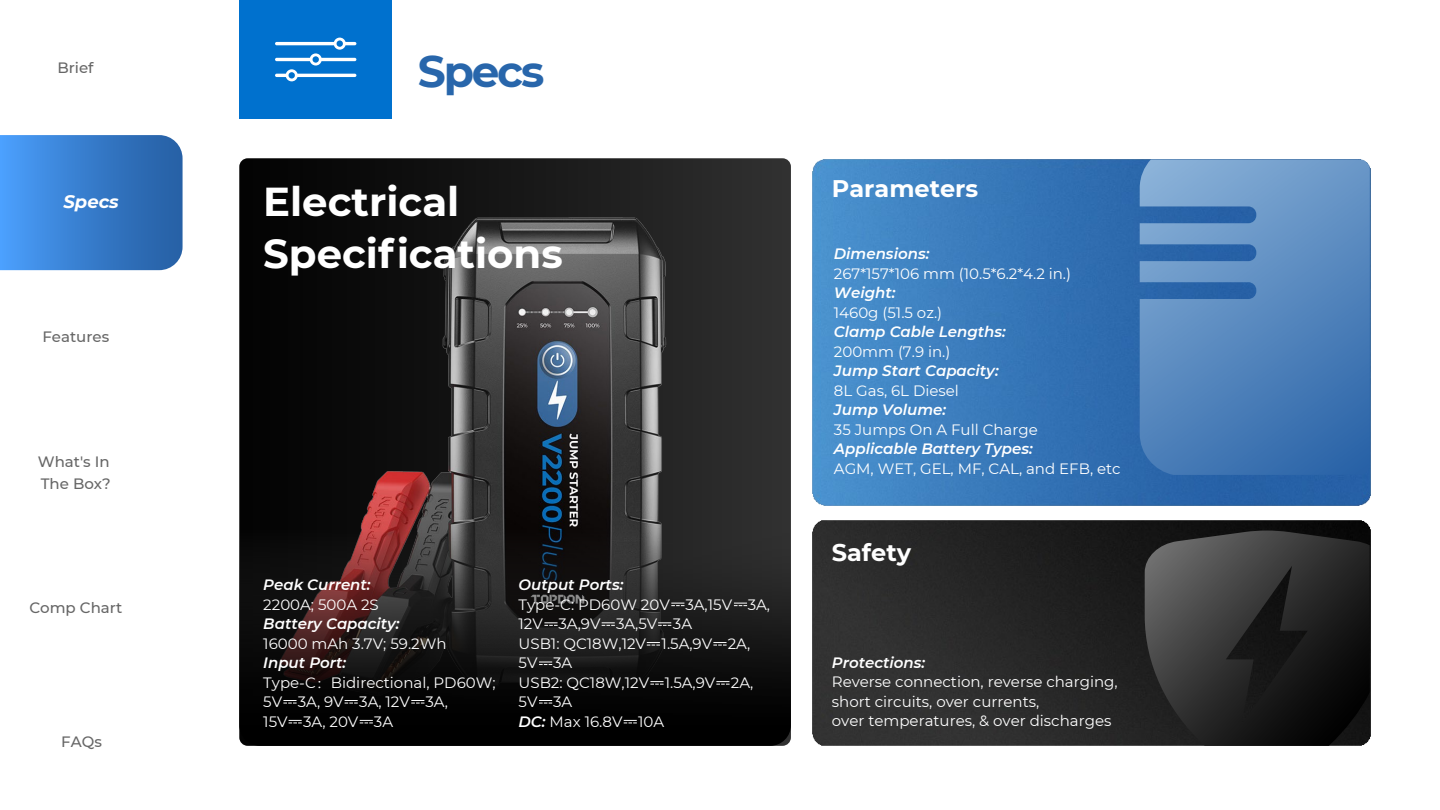
<style>
.page{position:relative;width:1440px;height:810px;background:#fff}
.page>*{position:absolute;margin:0;border:0;box-sizing:border-box;transform-origin:0 0}
.t1{font:700 43.95px "Montserrat";letter-spacing:-.05em;color:#2866ab}
.t2{font:700 40.28px/52.1px "Montserrat";color:#fff}
.t3{font:700 24px "Montserrat";color:#fff}
.t4{font:italic 700 18px "Montserrat";color:#fff}
.t5{font:15px/19.5px "Montserrat";color:#fff}
.t6{font:italic 600 15px "Montserrat";color:#fff}
.t7{font:500 15px/21.6px "Montserrat";color:#666}
.s1{font-weight:600;font-style:italic}
.s2{font-family:"Adobe Song Std";font-weight:300}
</style>
<div class="page">
<svg style="left:0;top:135px;width:183px;height:135px;background:#397ece"></svg>
<div style="left:239px;top:0;width:153px;height:119px;background:#0071ce"></div>
<svg style="left:275px;top:38px;width:81px;height:43px"></svg>
<svg style="left:239px;top:158px;width:546px;height:363px;background:#212121"></svg>
<img style="left:785px;top:158px;width:586px;height:335px">
<img style="left:785px;top:493px;width:586px;height:253px">
<svg style="left:1140px;top:159px;width:230px;height:316px;background:#5485bc"></svg>
<img style="left:239px;top:189px;width:523px;height:332px">
<svg style="left:239px;top:521px;width:552px;height:224px;background:#1b1717"></svg>
<svg style="left:283px;top:700px;width:14px;height:3px"></svg>
<svg style="left:345px;top:700px;width:13px;height:3px"></svg>
<svg style="left:411px;top:700px;width:13px;height:3px"></svg>
<svg style="left:289px;top:720px;width:13px;height:3px"></svg>
<svg style="left:360px;top:720px;width:13px;height:3px"></svg>
<svg style="left:544px;top:622px;width:14px;height:4px"></svg>
<svg style="left:602px;top:622px;width:13px;height:4px"></svg>
<svg style="left:658px;top:622px;width:13px;height:4px"></svg>
<svg style="left:671px;top:602px;width:14px;height:4px"></svg>
<svg style="left:647px;top:642px;width:13px;height:3px"></svg>
<svg style="left:539px;top:661px;width:13px;height:4px"></svg>
<svg style="left:713px;top:642px;width:14px;height:3px"></svg>
<svg style="left:734px;top:602px;width:13px;height:4px"></svg>
<svg style="left:650px;top:681px;width:14px;height:3px"></svg>
<svg style="left:624px;top:720px;width:13px;height:3px"></svg>
<svg style="left:716px;top:681px;width:14px;height:3px"></svg>
<svg style="left:539px;top:700px;width:13px;height:3px"></svg>
<svg style="left:1145px;top:530px;width:225px;height:215px;background:#2b2b2b"></svg>
<p class="t7" style="left:57px;top:56px;width:38px">Brief</p>
<p class="t4" style="left:63px;top:188px;width:57px">Specs</p>
<p class="t7" style="left:42px;top:325px;width:68px">Features</p>
<p class="t7" style="left:38px;top:450px;width:74px">What's In<br>The Box?</p>
<p class="t7" style="left:29px;top:596px;width:94px">Comp Chart</p>
<p class="t7" style="left:61px;top:730px;width:42px">FAQs</p>
<h1 class="t1" style="left:418px;top:40px;width:128px">Specs</h1>
<h2 class="t2" style="left:263px;top:174px;width:301px">Electrical<br>Specifications</h2>
<p class="t6" style="left:263px;top:574px;width:109px">Peak Current:</p>
<p class="t5" style="left:263px;top:594px;width:117px">2200A; 500A 2S</p>
<p class="t6" style="left:263px;top:613px;width:138px">Battery Capacity:</p>
<p class="t5" style="left:263px;top:633px;width:185px">16000 mAh 3.7V; 59.2Wh</p>
<p class="t5" style="left:263px;top:652px;width:234px"><span class="s1">Input Port:<br></span>Type-C<span class="s2">：</span>Bidirectional, PD60W;<br>5V 3A, 9V 3A, 12V 3A,<br>15V 3A, 20V 3A</p>
<p class="t6" style="left:519px;top:574px;width:106px">Output Ports:</p>
<p class="t5" style="left:519px;top:594px;width:253px">Type-C: PD60W 20V 3A,15V 3A,<br>12V 3A,9V 3A,5V 3A<br>USB1: QC18W,12V 1.5A,9V 2A,<br>5V 3A<br>USB2: QC18W,12V 1.5A,9V 2A,<br>5V 3A<br><span class="s1">DC:</span> Max 16.8V 10A</p>
<h3 class="t3" style="left:832px;top:171px;width:148px">Parameters</h3>
<p class="t6" style="left:834px;top:243px;width:97px">Dimensions:</p>
<p class="t5" style="left:834px;top:263px;width:239px">267*157*106 mm (10.5*6.2*4.2 in.)</p>
<p class="t6" style="left:834px;top:282px;width:63px">Weight:</p>
<p class="t5" style="left:834px;top:302px;width:110px">1460g (51.5 oz.)</p>
<p class="t6" style="left:834px;top:321px;width:173px">Clamp Cable Lengths:</p>
<p class="t5" style="left:834px;top:341px;width:118px">200mm (7.9 in.)</p>
<p class="t6" style="left:834px;top:360px;width:166px">Jump Start Capacity:</p>
<p class="t5" style="left:834px;top:380px;width:127px">8L Gas, 6L Diesel</p>
<p class="t6" style="left:834px;top:399px;width:114px">Jump Volume:</p>
<p class="t5" style="left:834px;top:419px;width:205px">35 Jumps On A Full Charge</p>
<p class="t6" style="left:834px;top:438px;width:201px">Applicable Battery Types:</p>
<p class="t5" style="left:834px;top:458px;width:288px">AGM, WET, GEL, MF, CAL, and EFB, etc</p>
<h3 class="t3" style="left:832px;top:535px;width:81px">Safety</h3>
<p class="t6" style="left:832px;top:651px;width:95px">Protections:</p>
<p class="t5" style="left:832px;top:671px;width:287px">Reverse connection, reverse charging, short circuits, over currents,<br>over temperatures, &amp; over discharges</p>
</div>
